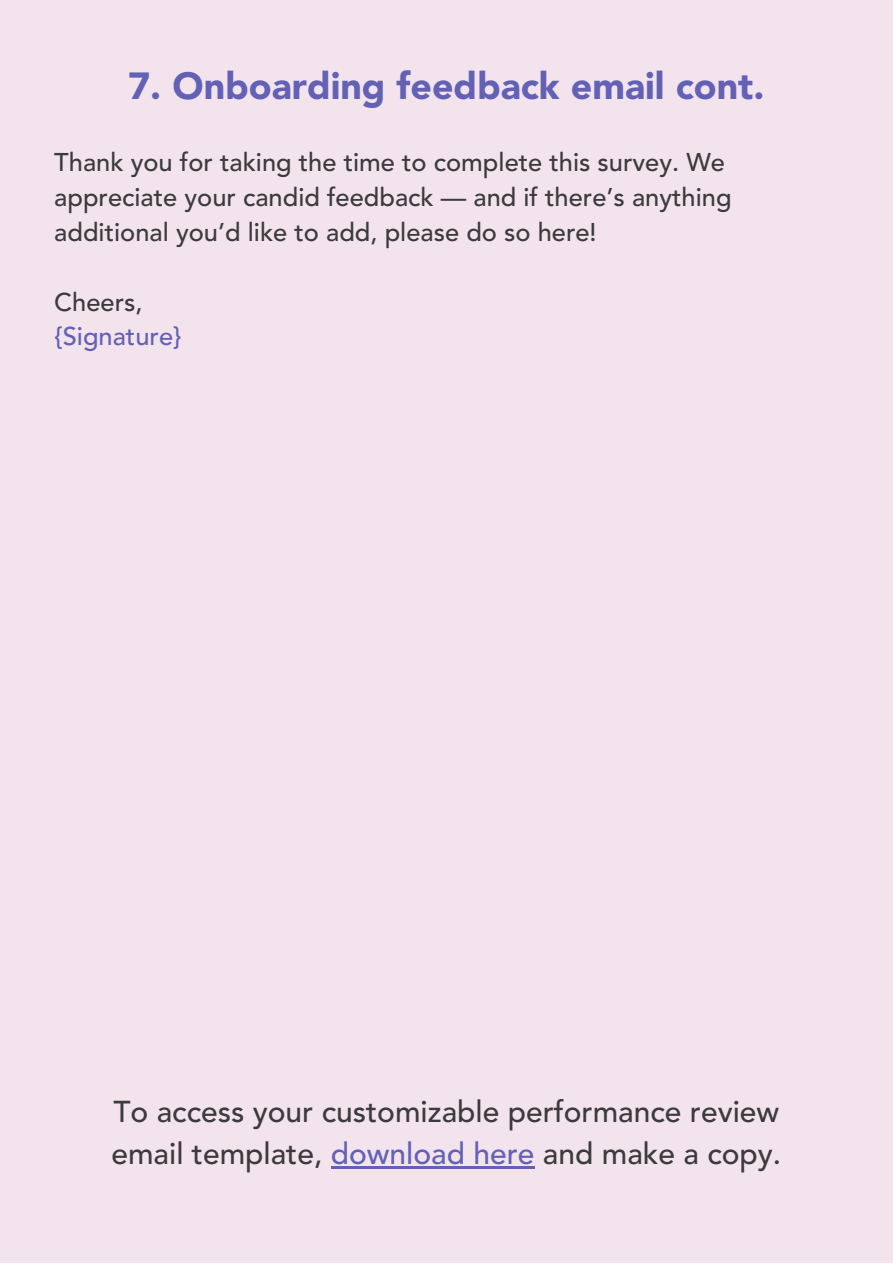
<style>
.page{position:relative;width:893px;height:1264px;background:#fff}
.page>*{position:absolute;margin:0;border:0;box-sizing:border-box;transform-origin:0 0}
.t1{font:900 37.5px "Avenir";color:#6261b5}
.t2{font:500 30px/41.5px "Avenir";color:#3b3b3b}
.t3{font:500 25.5px/34.8px "Avenir";color:#3b3b3b}
.t4{font:500 25.5px "Avenir";color:#6261b5}
.s1{color:#6261b5}
</style>
<div class="page">
<div style="left:0;top:0;width:892px;height:1262px;background:#f3e3ed"></div>
<hr style="left:331px;top:1165px;width:203px;height:3px;background:#6261b5">
<h1 class="t1" style="left:128px;top:59px;width:638px">7. Onboarding feedback email cont.</h1>
<p class="t3" style="left:54px;top:146px;width:678px">Thank you for taking the time to complete this survey. We appreciate your candid feedback — and if there’s anything additional you’d like to add, please do so here!</p>
<p class="t3" style="left:54px;top:285px;width:90px">Cheers,</p>
<p class="t4" style="left:54px;top:318px;width:129px">{Signature}</p>
<p class="t2" style="left:111px;top:1092px;width:671px">To access your customizable performance review email template, <span class="s1">download here</span> and make a copy.</p>
</div>
